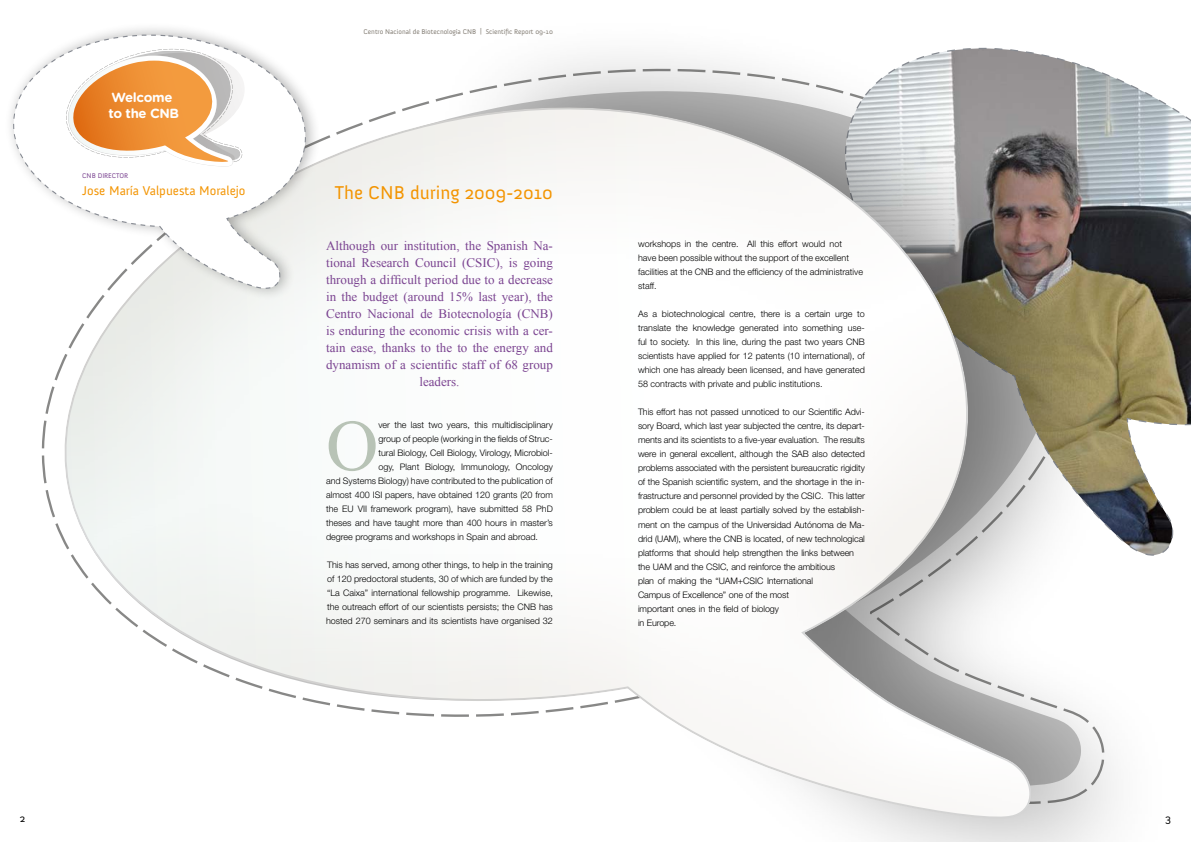
<style>
.page{position:relative;width:1191px;height:842px;background:#fff}
.page>*{position:absolute;margin:0;border:0;box-sizing:border-box;transform-origin:0 0}
.t1{font:72.4px "Times New Roman";color:#b8c3b6}
.t2{font:19px "Anivers";color:#f39400}
.t3{font:700 13.2px/15.9px "Gotham Rounded";letter-spacing:-.025em;color:#fff}
.t4{font:13px/17px "Times New Roman";color:#7b4491;text-align:center}
.t5{font:13px "Anivers";color:#f39400}
.t6{font:11px "Anivers";color:#000}
.t7{font:300 9px/14px "Helvetica Neue LT Std";letter-spacing:-.01em;color:#000;text-align:justify}
.t8{font:7px "Anivers";color:#827c73}
.t9{font:7px "Anivers";color:#7b4491}
</style>
<div class="page">
<svg style="left:1175px;top:109px;width:16px;height:317px;background:#717272"></svg>
<div style="left:433px;top:14px;width:742px;height:828px;background:#000;opacity:.4"></div>
<div style="left:0;top:0;width:1041px;height:842px;background:#c0b3a2;opacity:.5"></div>
<div style="left:4px;top:22px;width:317px;height:278px;background:#000;opacity:.29"></div>
<svg style="left:7px;top:29px;width:303px;height:269px"></svg>
<svg style="left:66px;top:49px;width:179px;height:118px"></svg>
<h3 class="t3" style="left:108px;top:89px;width:72px">Welcome to the CNB</h3>
<p class="t9" style="left:82px;top:172px;width:25px">CNB director</p>
<h3 class="t5" style="left:82px;top:184px;width:165px">Jose María Valpuesta Moralejo</h3>
<p class="t6" style="left:20px;top:812px;width:7px">2</p>
<p class="t8" style="left:363px;top:27px;width:191px">Centro Nacional de Biotecnología CNB | Scientific Report 09-10</p>
<h2 class="t2" style="left:335px;top:182px;width:220px">The CNB during 2009-2010</h2>
<p class="t4" style="left:326px;top:237px;width:228px">Although our institution, the Spanish Na&shy;tional Research Council (CSIC), is going through a difficult period due to a decrease in the budget (around 15% last year), the Centro Nacional de Biotecnología (CNB) is enduring the economic crisis with a cer&shy;tain ease, thanks to the to the energy and dynamism of a scientific staff of 68 group leaders.</p>
<h1 class="t1" style="left:326px;top:397px;width:54px">O</h1>
<p class="t7" style="left:378px;top:418px;width:176px">ver the last two years, this multidisciplinary</p>
<p class="t7" style="left:378px;top:432px;width:176px">group of people (working in the fields of Struc-</p>
<p class="t7" style="left:378px;top:446px;width:176px">tural Biology, Cell Biology, Virology, Microbiol-</p>
<p class="t7" style="left:378px;top:460px;width:176px">ogy, Plant Biology, Immunology, Oncology</p>
<p class="t7" style="left:326px;top:474px;width:228px">and Systems Biology) have contributed to the publication of</p>
<p class="t7" style="left:326px;top:488px;width:228px">almost 400 ISI papers, have obtained 120 grants (20 from</p>
<p class="t7" style="left:326px;top:502px;width:228px">the EU VII framework program), have submitted 58 PhD</p>
<p class="t7" style="left:326px;top:516px;width:228px">theses and have taught more than 400 hours in master’s</p>
<p class="t7" style="left:326px;top:530px;width:213px">degree programs and workshops in Spain and abroad.</p>
<p class="t7" style="left:326px;top:558px;width:228px">This has served, among other things, to help in the training of 120 predoctoral students, 30 of which are funded by the “La Caixa” international fellowship programme. Likewise, the outreach effort of our scientists persists; the CNB has hosted 270 seminars and its scientists have organised 32</p>
<p class="t7" style="left:638px;top:237px;width:226px;text-align:left">workshops in the centre. All this effort would not<br>have been possible without the support of the excellent facilities at the CNB and the efficiency of the administrative staff.</p>
<p class="t7" style="left:638px;top:307px;width:228px">As a biotechnological centre, there is a certain urge to translate the knowledge generated into something use&shy;ful to society. In this line, during the past two years CNB scientists have applied for 12 patents (10 international), of which one has already been licensed, and have generated 58 contracts with private and public institutions.</p>
<p class="t7" style="left:638px;top:405px;width:228px;text-align:left">This effort has not passed unnoticed to our Scientific Advi&shy;sory Board, which last year subjected the centre, its depart&shy;ments and its scientists to a five-year evaluation. The results were in general excellent, although the SAB also detected problems associated with the persistent bureaucratic rigidity of the Spanish scientific system, and the shortage in the in&shy;frastructure and personnel provided by the CSIC. This latter problem could be at least partially solved by the establish&shy;ment on the campus of the Universidad Autónoma de Ma&shy;drid (UAM), where the CNB is located, of new technological platforms that should help strengthen the links between the UAM and the CSIC, and reinforce the ambitious<br>plan of making the “UAM+CSIC International<br>Campus of Excellence” one of the most<br>important ones in the field of biology<br>in Europe.</p>
<p class="t6" style="left:1165px;top:812px;width:7px">3</p>
</div>
